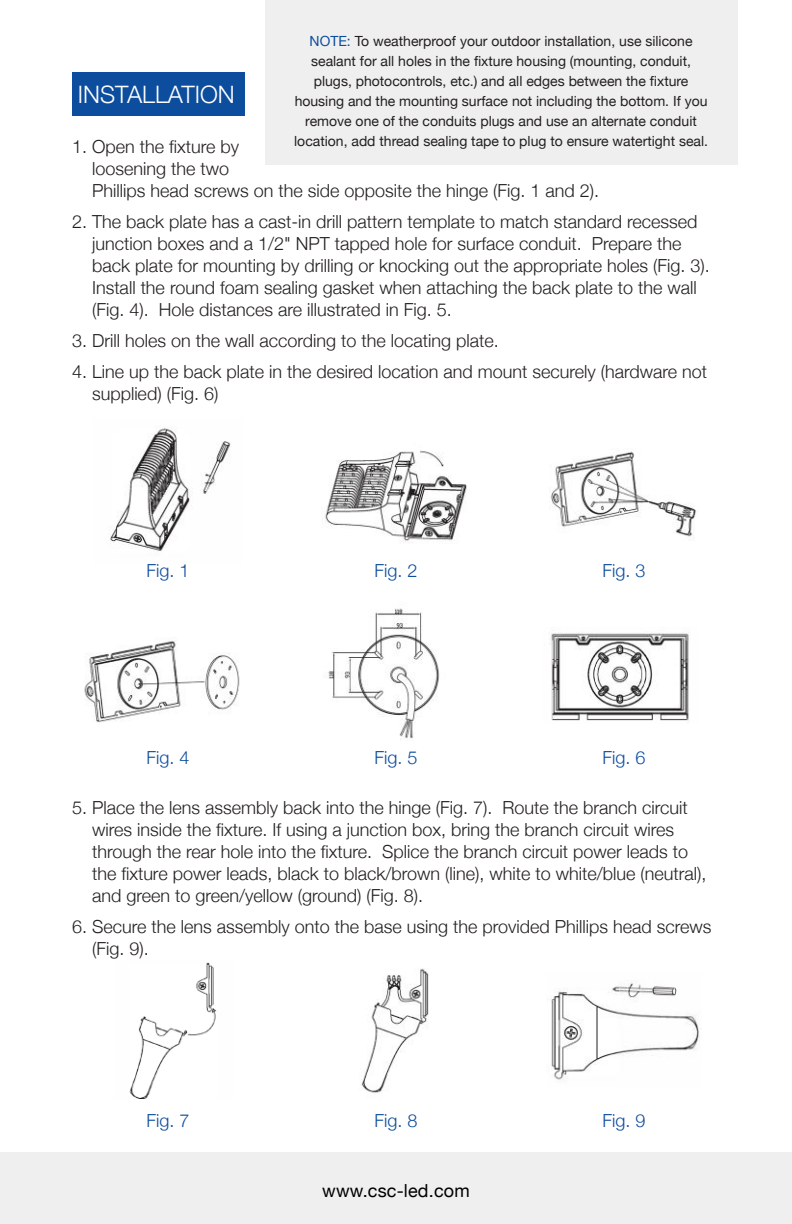
<style>
.page{position:relative;width:792px;height:1224px;background:#fff}
.page>*{position:absolute;margin:0;border:0;box-sizing:border-box;transform-origin:0 0}
.t1{font:300 24px "Helvetica Neue";color:#fff}
.t2{font:300 18px/22px "Helvetica Neue";color:#231f20}
.t3{font:300 18px "Helvetica Neue";color:#0d4d9d}
.t4{font:18px "Helvetica Neue";letter-spacing:.01em;color:#000}
.t5{font:14px/20px "Helvetica Neue";color:#231f20;text-align:center}
.s1{color:#0d4d9d}
</style>
<div class="page">
<div style="left:72px;top:72px;width:173px;height:43px;background:#0d4d9d"></div>
<div style="left:0;top:1152px;width:792px;height:72px;background:#efefef"></div>
<img style="left:109px;top:428px;width:122px;height:123px">
<img style="left:84px;top:641px;width:156px;height:82px">
<img style="left:322px;top:450px;width:145px;height:93px">
<img style="left:328px;top:608px;width:112px;height:132px">
<img style="left:550px;top:633px;width:139px;height:88px">
<img style="left:550px;top:451px;width:146px;height:89px">
<img style="left:361px;top:968px;width:68px;height:125px">
<img style="left:129px;top:962px;width:88px;height:137px">
<img style="left:551px;top:983px;width:149px;height:97px">
<div style="left:265px;top:0;width:472px;height:164px;background:#efefef"></div>
<p class="t5" style="left:294px;top:32px;width:415px"><span class="s1">NOTE:</span> To weatherproof your outdoor installation, use silicone sealant for all holes in the fixture housing (mounting, conduit, plugs, photocontrols, etc.) and all edges between the fixture housing and the mounting surface not including the bottom. If you remove one of the conduits plugs and use an alternate conduit location, add thread sealing tape to plug to ensure watertight seal.</p>
<h1 class="t1" style="left:78px;top:75px;width:158px">INSTALLATION</h1>
<p class="t2" style="left:92px;top:134px;width:509px;text-indent:-20px">1. Open the fixture by<br>loosening the two<br>Phillips head screws on the side opposite the hinge (Fig. 1 and 2).</p>
<p class="t2" style="left:92px;top:209px;width:619px;text-indent:-20px">2. The back plate has a cast-in drill pattern template to match standard recessed junction boxes and a 1/2" NPT tapped hole for surface conduit. Prepare the back plate for mounting by drilling or knocking out the appropriate holes (Fig. 3).<br>Install the round foam sealing gasket when attaching the back plate to the wall (Fig. 4). Hole distances are illustrated in Fig. 5.</p>
<p class="t2" style="left:72px;top:331px;width:428px">3. Drill holes on the wall according to the locating plate.</p>
<p class="t2" style="left:92px;top:362px;width:617px;text-indent:-20px">4. Line up the back plate in the desired location and mount securely (hardware not supplied) (Fig. 6)</p>
<p class="t3" style="left:146px;top:556px;width:45px">Fig. 1</p>
<p class="t3" style="left:146px;top:751px;width:45px">Fig. 4</p>
<p class="t3" style="left:374px;top:564px;width:45px">Fig. 2</p>
<p class="t3" style="left:602px;top:564px;width:45px">Fig. 3</p>
<p class="t3" style="left:374px;top:743px;width:45px">Fig. 5</p>
<p class="t3" style="left:602px;top:751px;width:45px">Fig. 6</p>
<p class="t2" style="left:92px;top:795px;width:616px;text-indent:-20px">5. Place the lens assembly back into the hinge (Fig. 7). Route the branch circuit wires inside the fixture. If using a junction box, bring the branch circuit wires through the rear hole into the fixture. Splice the branch circuit power leads to the fixture power leads, black to black/brown (line), white to white/blue (neutral), and green to green/yellow (ground) (Fig. 8).</p>
<p class="t2" style="left:92px;top:917px;width:621px;text-indent:-20px">6. Secure the lens assembly onto the base using the provided Phillips head screws (Fig. 9).</p>
<p class="t3" style="left:146px;top:1114px;width:45px">Fig. 7</p>
<p class="t3" style="left:374px;top:1114px;width:45px">Fig. 8</p>
<p class="t3" style="left:602px;top:1114px;width:45px">Fig. 9</p>
<p class="t4" style="left:322px;top:1184px;width:149px">www.csc-led.com</p>
</div>
